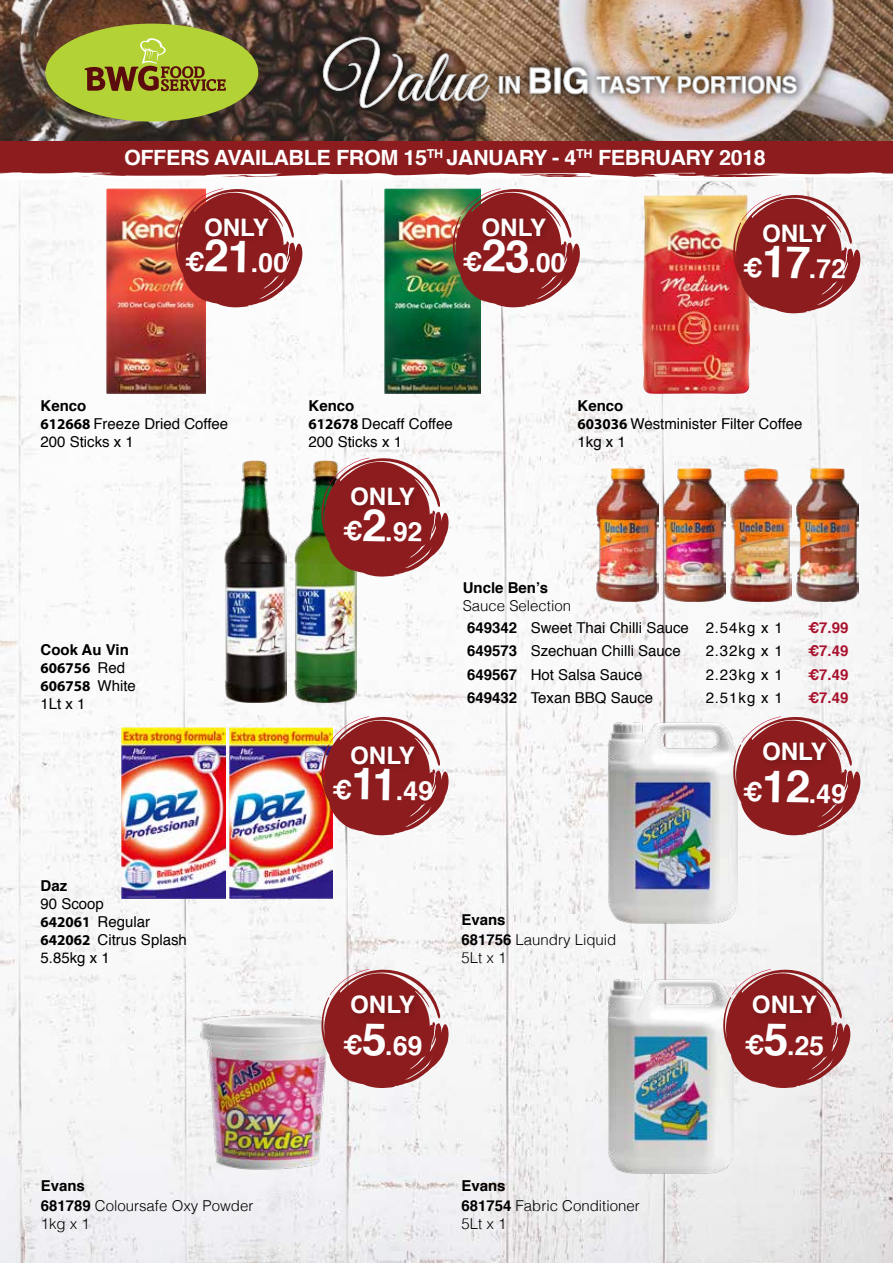
<style>
.page{position:relative;width:893px;height:1263px;background:#fff}
.page>*{position:absolute;margin:0;border:0;box-sizing:border-box;transform-origin:0 0}
.t1{font:700 26.55px "Helvetica";color:#fff}
.t2{font:700 24.15px "Helvetica";color:#fff}
.t3{font:700 21px "Helvetica";letter-spacing:-.02em;color:#fff}
.t4{font:15px/18px "Helvetica";color:#000}
.t5{font:300 15px/19.2px "Helvetica";color:#000}
.t6{font:700 15px "Helvetica";color:#000}
.t7{font:700 15px "Helvetica";color:#a9112c}
.t8{font:700 15px/18px "Myriad Pro";color:#000}
.s1{font-size:44.7px}
.s2{font-weight:700}
.s3{font-family:"Myriad Pro";font-weight:700}
.s4{font-family:"Helvetica";font-weight:400}
</style>
<div class="page">
<img style="left:0;top:176px;width:893px;height:1087px">
<img style="left:0;top:0;width:893px;height:141px">
<svg style="left:314px;top:28px;width:184px;height:88px"></svg>
<svg style="left:318px;top:33px;width:172px;height:83px"></svg>
<img style="left:490px;top:58px;width:315px;height:45px">
<img style="left:499px;top:67px;width:298px;height:28px">
<div style="left:0;top:141px;width:893px;height:35px;background:#8d1c1e"></div>
<div style="left:45px;top:24px;width:213px;height:98px;background:#b3d235;border-radius:50%"></div>
<svg style="left:85px;top:38px;width:141px;height:53px"></svg>
<img style="left:0;top:172px;width:611px;height:9px">
<img style="left:608px;top:977px;width:125px;height:199px">
<img style="left:608px;top:720px;width:129px;height:205px">
<img style="left:197px;top:1010px;width:137px;height:162px">
<svg style="left:723px;top:969px;width:127px;height:119px"></svg>
<div style="left:749px;top:991px;width:75px;height:31px;background:#871a1c"></div>
<svg style="left:733px;top:716px;width:127px;height:119px"></svg>
<div style="left:759px;top:739px;width:75px;height:30px;background:#861a1c"></div>
<svg style="left:321px;top:969px;width:128px;height:119px"></svg>
<div style="left:347px;top:991px;width:75px;height:31px;background:#871a1c"></div>
<img style="left:731px;top:468px;width:60px;height:134px">
<img style="left:663px;top:468px;width:62px;height:134px">
<img style="left:596px;top:468px;width:62px;height:134px">
<img style="left:797px;top:468px;width:61px;height:134px">
<img style="left:230px;top:727px;width:103px;height:171px">
<img style="left:121px;top:727px;width:104px;height:171px">
<svg style="left:321px;top:716px;width:128px;height:119px"></svg>
<div style="left:347px;top:742px;width:75px;height:30px;background:#861a1c"></div>
<img style="left:224px;top:461px;width:63px;height:242px">
<img style="left:294px;top:461px;width:62px;height:242px">
<svg style="left:321px;top:458px;width:128px;height:119px"></svg>
<div style="left:347px;top:483px;width:75px;height:31px;background:#871a1c"></div>
<img style="left:385px;top:189px;width:96px;height:204px">
<img style="left:107px;top:189px;width:99px;height:204px">
<svg style="left:453px;top:188px;width:127px;height:119px"></svg>
<div style="left:479px;top:214px;width:74px;height:30px;background:#861a1c"></div>
<svg style="left:175px;top:188px;width:127px;height:119px"></svg>
<div style="left:201px;top:214px;width:75px;height:30px;background:#861a1c"></div>
<img style="left:642px;top:194px;width:108px;height:200px">
<svg style="left:733px;top:194px;width:127px;height:119px"></svg>
<div style="left:759px;top:220px;width:75px;height:30px;background:#861a1c"></div>
<h3 class="t3" style="left:124px;top:141px;width:643px">OFFERS AVAILABLE FROM 15<sup>TH</sup> JANUARY - 4<sup>TH</sup> FEBRUARY 2018</h3>
<h2 class="t2" style="left:204px;top:208px;width:66px">ONLY</h2>
<h1 class="t1" style="left:185px;top:240px;width:104px;rotate:1deg">€<span class="s1">21</span>.00</h1>
<h2 class="t2" style="left:481px;top:208px;width:66px">ONLY</h2>
<h1 class="t1" style="left:463px;top:240px;width:104px;rotate:1deg">€<span class="s1">23</span>.00</h1>
<h2 class="t2" style="left:762px;top:214px;width:66px">ONLY</h2>
<h1 class="t1" style="left:743px;top:246px;width:104px;rotate:1deg">€<span class="s1">17</span>.72</h1>
<p class="t4" style="left:40px;top:397px;width:189px"><span class="s2">Kenco<br></span><span class="s3">612668</span> Freeze Dried Coffee<br>200 Sticks x 1</p>
<p class="t4" style="left:309px;top:397px;width:146px"><span class="s2">Kenco<br></span><span class="s3">612678</span> Decaff Coffee<br>200 Sticks x 1</p>
<p class="t4" style="left:577px;top:397px;width:226px"><span class="s2">Kenco<br></span><span class="s3">603036</span> Westminister Filter Coffee<br>1kg x 1</p>
<h2 class="t2" style="left:350px;top:477px;width:66px">ONLY</h2>
<p class="t6" style="left:40px;top:637px;width:90px">Cook Au Vin</p>
<p class="t8" style="left:40px;top:659px;width:97px">606756 <span class="s4">Red<br></span>606758 <span class="s4">White</span></p>
<p class="t4" style="left:40px;top:695px;width:47px">1Lt x 1</p>
<p class="t6" style="left:40px;top:874px;width:28px">Daz</p>
<p class="t4" style="left:40px;top:896px;width:148px">90 Scoop<br><span class="s3">642061</span> Regular<br><span class="s3">642062</span> Citrus Splash<br>5.85kg x 1</p>
<h1 class="t1" style="left:343px;top:510px;width:81px;rotate:1deg">€<span class="s1">2</span>.92</h1>
<h2 class="t2" style="left:350px;top:736px;width:66px">ONLY</h2>
<h1 class="t1" style="left:333px;top:768px;width:102px;rotate:1deg">€<span class="s1">11</span>.49</h1>
<p class="t6" style="left:463px;top:576px;width:87px">Uncle Ben’s</p>
<p class="t5" style="left:463px;top:595px;width:110px">Sauce Selection</p>
<p class="t4" style="left:467px;top:619px;width:317px"><span class="s2">649342</span> Sweet Thai Chilli Sauce 2.54kg x 1</p>
<p class="t7" style="left:808px;top:616px;width:42px">€7.99</p>
<p class="t4" style="left:467px;top:643px;width:215px"><span class="s2">649573</span> Szechuan Chilli Sauce</p>
<p class="t4" style="left:706px;top:643px;width:78px">2.32kg x 1</p>
<p class="t7" style="left:808px;top:639px;width:42px">€7.49</p>
<p class="t4" style="left:467px;top:666px;width:177px"><span class="s2">649567</span> Hot Salsa Sauce</p>
<p class="t4" style="left:706px;top:666px;width:78px">2.23kg x 1</p>
<p class="t7" style="left:808px;top:662px;width:42px">€7.49</p>
<p class="t4" style="left:467px;top:689px;width:188px"><span class="s2">649432</span> Texan BBQ Sauce</p>
<p class="t4" style="left:706px;top:689px;width:78px">2.51kg x 1</p>
<p class="t7" style="left:808px;top:685px;width:42px">€7.49</p>
<h2 class="t2" style="left:762px;top:732px;width:66px">ONLY</h2>
<h1 class="t1" style="left:743px;top:771px;width:104px;rotate:1deg">€<span class="s1">12</span>.49</h1>
<h2 class="t2" style="left:350px;top:985px;width:66px">ONLY</h2>
<h1 class="t1" style="left:343px;top:1023px;width:81px;rotate:1deg">€<span class="s1">5</span>.69</h1>
<p class="t5" style="left:461px;top:909px;width:157px"><span class="s2">Evans<br>681756</span> Laundry Liquid<br>5Lt x 1</p>
<h2 class="t2" style="left:752px;top:985px;width:66px">ONLY</h2>
<h1 class="t1" style="left:745px;top:1023px;width:81px;rotate:1deg">€<span class="s1">5</span>.25</h1>
<p class="t5" style="left:41px;top:1175px;width:214px"><span class="s2">Evans<br>681789</span> Coloursafe Oxy Powder<br>1kg x 1</p>
<p class="t5" style="left:461px;top:1175px;width:180px"><span class="s2">Evans<br>681754</span> Fabric Conditioner<br>5Lt x 1</p>
</div>
